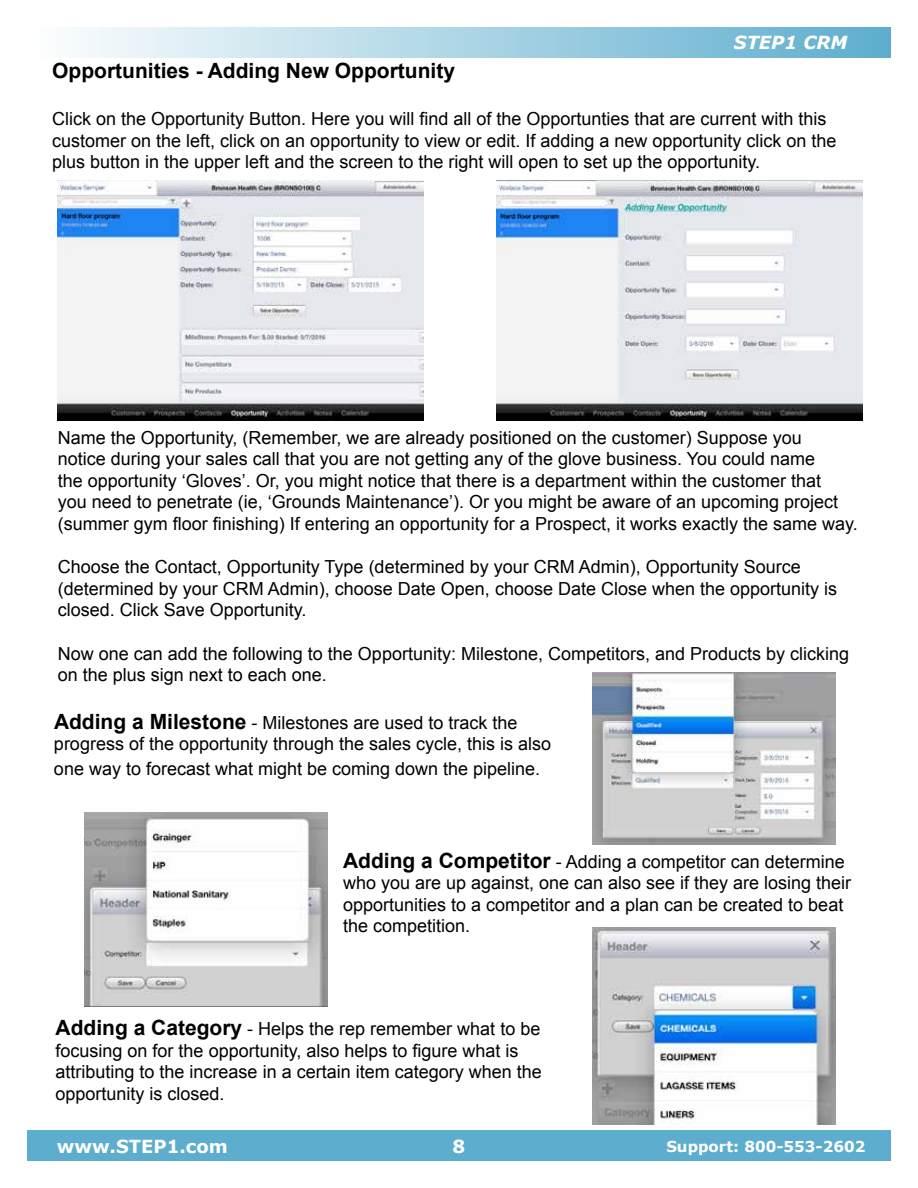
<style>
.page{position:relative;width:918px;height:1188px;background:#fff}
.page>*{position:absolute;margin:0;border:0;box-sizing:border-box;transform-origin:0 0}
.t1{font:700 21px "Arial";color:#000}
.t2{font:18px/21.6px "Arial";color:#000}
.t3{font:700 18px "Verdana";color:#fff}
.t4{font:italic 700 18px "Verdana";color:#fff}
.t5{font:700 15px "Verdana";color:#fff}
.s1{font-weight:700;font-size:21px}
</style>
<div class="page">
<div style="left:27px;top:27px;width:864px;height:30px;background:linear-gradient(to right,#fff,#5dadce)"></div>
<div style="left:27px;top:1131px;width:864px;height:30px;background:#5cadce"></div>
<img style="left:58px;top:181px;width:365px;height:239px">
<img style="left:497px;top:181px;width:365px;height:240px">
<img style="left:592px;top:673px;width:243px;height:171px">
<img style="left:85px;top:813px;width:243px;height:194px">
<img style="left:592px;top:927px;width:243px;height:197px">
<p class="t4" style="left:734px;top:30px;width:115px">STEP1 CRM</p>
<p class="t1" style="left:52px;top:56px;width:404px">Opportunities - Adding New Opportunity</p>
<p class="t2" style="left:52px;top:108px;width:786px">Click on the Opportunity Button. Here you will find all of the Opportunties that are current with this customer on the left, click on an opportunity to view or edit. If adding a new opportunity click on the plus button in the upper left and the screen to the right will open to set up the opportunity.</p>
<p class="t2" style="left:58px;top:426px;width:801px">Name the Opportunity, (Remember, we are already positioned on the customer) Suppose you<br>notice during your sales call that you are not getting any of the glove business. You could name<br>the opportunity ‘Gloves’. Or, you might notice that there is a department within the customer that<br>you need to penetrate (ie, ‘Grounds Maintenance’). Or you might be aware of an upcoming project (summer gym floor finishing) If entering an opportunity for a Prospect, it works exactly the same way.</p>
<p class="t2" style="left:58px;top:556px;width:781px">Choose the Contact, Opportunity Type (determined by your CRM Admin), Opportunity Source (determined by your CRM Admin), choose Date Open, choose Date Close when the opportunity is closed. Click Save Opportunity.</p>
<p class="t2" style="left:58px;top:642px;width:793px">Now one can add the following to the Opportunity: Milestone, Competitors, and Products by clicking on the plus sign next to each one.</p>
<p class="t2" style="left:54px;top:711px;width:499px"><span class="s1">Adding a Milestone</span> - Milestones are used to track the progress of the opportunity through the sales cycle, this is also</p>
<p class="t2" style="left:54px;top:758px;width:488px">one way to forecast what might be coming down the pipeline.</p>
<p class="t2" style="left:343px;top:850px;width:510px"><span class="s1">Adding a Competitor</span> - Adding a competitor can determine who you are up against, one can also see if they are losing their opportunities to a competitor and a plan can be created to beat the competition.</p>
<p class="t2" style="left:56px;top:1018px;width:488px"><span class="s1">Adding a Category</span> - Helps the rep remember what to be focusing on for the opportunity, also helps to figure what is attributing to the increase in a certain item category when the opportunity is closed.</p>
<p class="t3" style="left:57px;top:1133px;width:173px">www.STEP1.com</p>
<p class="t3" style="left:453px;top:1133px;width:14px">8</p>
<p class="t5" style="left:666px;top:1135px;width:201px">Support: 800-553-2602</p>
</div>
